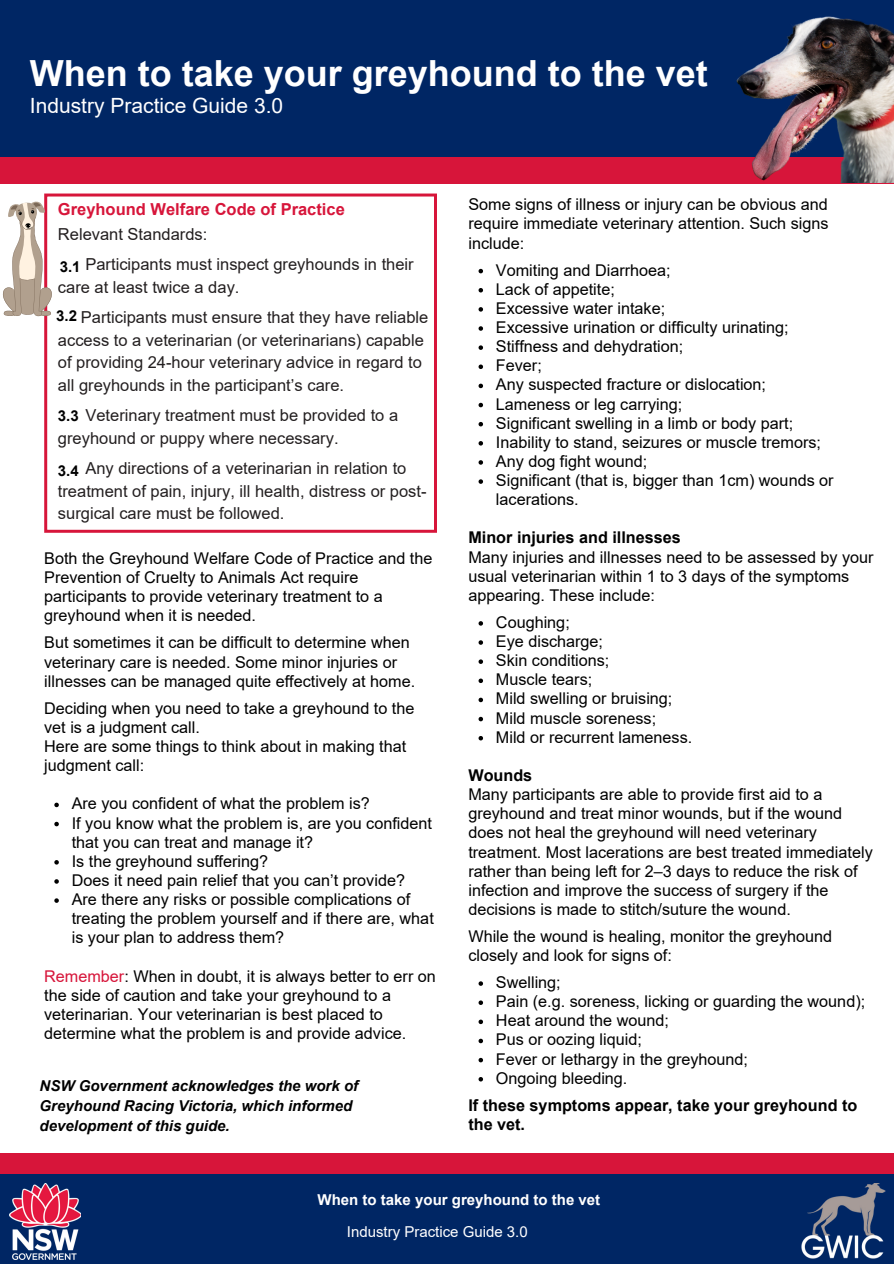
<style>
.page{position:relative;width:894px;height:1264px;background:#fff}
.page>*{position:absolute;margin:0;border:0;box-sizing:border-box;transform-origin:0 0}
.t1{font:700 36px "Arial";color:#fff}
.t2{font:21px "Arial";color:#fff}
.t3{font:16.5px/22.5px "Arial";color:#231f20}
.t4{font:700 16.5px "Arial";color:#d7153a}
.t5{font:16.2px/19.2px "Arial";color:#000}
.t6{font:700 16.2px/19.2px "Arial";color:#000}
.t7{font:italic 700 15px/20.2px "Arial";color:#000}
.t8{font:700 15px "Arial";color:#fff}
.t9{font:15px "Arial";color:#fff}
.t10{font:700 15px "Arial";color:#000}
.s1{font-weight:700;font-size:15px;color:#000}
.s2{color:#d7153a}
</style>
<div class="page">
<svg style="left:44px;top:193px;width:392px;height:340px"></svg>
<svg style="left:3px;top:201px;width:57px;height:115px"></svg>
<div style="left:0;top:0;width:893px;height:157px;background:#002664"></div>
<div style="left:0;top:157px;width:893px;height:26px;background:#d7153a"></div>
<img style="left:736px;top:16px;width:157px;height:166px">
<div style="left:0;top:1153px;width:893px;height:110px;background:#d7153a"></div>
<div style="left:0;top:1173px;width:893px;height:90px;background:#002664"></div>
<img style="left:10px;top:1183px;width:71px;height:76px">
<img style="left:801px;top:1183px;width:84px;height:75px">
<svg style="left:54px;top:802px;width:5px;height:5px"></svg>
<svg style="left:54px;top:821px;width:5px;height:5px"></svg>
<svg style="left:54px;top:860px;width:5px;height:4px"></svg>
<svg style="left:54px;top:879px;width:5px;height:4px"></svg>
<svg style="left:54px;top:898px;width:5px;height:4px"></svg>
<svg style="left:478px;top:269px;width:5px;height:4px"></svg>
<svg style="left:478px;top:288px;width:5px;height:4px"></svg>
<svg style="left:478px;top:307px;width:5px;height:4px"></svg>
<svg style="left:478px;top:326px;width:5px;height:5px"></svg>
<svg style="left:478px;top:345px;width:5px;height:5px"></svg>
<svg style="left:478px;top:364px;width:5px;height:5px"></svg>
<svg style="left:478px;top:383px;width:5px;height:5px"></svg>
<svg style="left:478px;top:403px;width:5px;height:4px"></svg>
<svg style="left:478px;top:422px;width:5px;height:4px"></svg>
<svg style="left:478px;top:441px;width:5px;height:4px"></svg>
<svg style="left:478px;top:460px;width:5px;height:4px"></svg>
<svg style="left:478px;top:479px;width:5px;height:5px"></svg>
<svg style="left:478px;top:621px;width:5px;height:4px"></svg>
<svg style="left:478px;top:640px;width:5px;height:4px"></svg>
<svg style="left:478px;top:659px;width:5px;height:5px"></svg>
<svg style="left:478px;top:678px;width:5px;height:5px"></svg>
<svg style="left:478px;top:697px;width:5px;height:5px"></svg>
<svg style="left:478px;top:716px;width:5px;height:5px"></svg>
<svg style="left:478px;top:736px;width:5px;height:4px"></svg>
<svg style="left:478px;top:981px;width:5px;height:4px"></svg>
<svg style="left:478px;top:1000px;width:5px;height:4px"></svg>
<svg style="left:478px;top:1019px;width:5px;height:5px"></svg>
<svg style="left:478px;top:1038px;width:5px;height:5px"></svg>
<svg style="left:478px;top:1057px;width:5px;height:5px"></svg>
<svg style="left:478px;top:1077px;width:5px;height:4px"></svg>
<h2 class="t1" style="left:30px;top:53px;width:679px">When to take your greyhound to the vet</h2>
<h2 class="t2" style="left:30px;top:93px;width:255px">Industry Practice Guide 3.0</h2>
<h1 class="t4" style="left:58px;top:200px;width:288px">Greyhound Welfare Code of Practice</h1>
<p class="t3" style="left:58px;top:223px;width:151px">Relevant Standards:</p>
<p class="t3" style="left:58px;top:253px;width:357px"><sub>3.1</sub> Participants must inspect greyhounds in their care at least twice a day.</p>
<p class="t3" style="left:81px;top:306px;width:349px">Participants must ensure that they have reliable</p>
<p class="t3" style="left:58px;top:329px;width:367px;text-align:justify">access to a veterinarian (or veterinarians) capable of providing 24-hour veterinary advice in regard to all greyhounds in the participant’s care.</p>
<p class="t3" style="left:58px;top:404px;width:342px"><span class="s1">3.3</span> Veterinary treatment must be provided to a</p>
<p class="t3" style="left:58px;top:427px;width:282px">greyhound or puppy where necessary.</p>
<p class="t3" style="left:85px;top:457px;width:322px">Any directions of a veterinarian in relation to</p>
<p class="t3" style="left:58px;top:480px;width:370px">treatment of pain, injury, ill health, distress or post-</p>
<p class="t3" style="left:58px;top:502px;width:228px">surgical care must be followed.</p>
<h2 class="t10" style="left:56px;top:308px;width:22px">3.2</h2>
<p class="t10" style="left:58px;top:463px;width:22px">3.4</p>
<p class="t5" style="left:44px;top:549px;width:389px">Both the Greyhound Welfare Code of Practice and the Prevention of Cruelty to Animals Act require participants to provide veterinary treatment to a greyhound when it is needed.</p>
<p class="t5" style="left:44px;top:633px;width:372px">But sometimes it can be difficult to determine when veterinary care is needed. Some minor injuries or illnesses can be managed quite effectively at home.</p>
<p class="t5" style="left:44px;top:698px;width:371px">Deciding when you need to take a greyhound to the vet is a judgment call.</p>
<p class="t5" style="left:44px;top:736px;width:363px">Here are some things to think about in making that judgment call:</p>
<p class="t5" style="left:72px;top:794px;width:299px">Are you confident of what the problem is?</p>
<p class="t5" style="left:72px;top:813px;width:361px">If you know what the problem is, are you confident that you can treat and manage it?</p>
<p class="t5" style="left:72px;top:851px;width:198px">Is the greyhound suffering?</p>
<p class="t5" style="left:72px;top:870px;width:334px">Does it need pain relief that you can’t provide?</p>
<p class="t5" style="left:72px;top:889px;width:363px">Are there any risks or possible complications of treating the problem yourself and if there are, what is your plan to address them?</p>
<h2 class="t5" style="left:44px;top:966px;width:393px"><span class="s2">Remember</span>: When in doubt, it is always better to err on the side of caution and take your greyhound to a veterinarian. Your veterinarian is best placed to determine what the problem is and provide advice.</h2>
<p class="t7" style="left:40px;top:1075px;width:320px">NSW Government acknowledges the work of<br>Greyhound Racing Victoria, which informed development of this guide.</p>
<p class="t5" style="left:468px;top:195px;width:361px;text-align:justify">Some signs of illness or injury can be obvious and require immediate veterinary attention. Such signs include:</p>
<p class="t5" style="left:496px;top:260px;width:176px">Vomiting and Diarrhoea;</p>
<p class="t5" style="left:496px;top:279px;width:120px">Lack of appetite;</p>
<p class="t5" style="left:496px;top:299px;width:171px">Excessive water intake;</p>
<p class="t5" style="left:496px;top:318px;width:294px">Excessive urination or difficulty urinating;</p>
<p class="t5" style="left:496px;top:337px;width:189px">Stiffness and dehydration;</p>
<p class="t5" style="left:496px;top:356px;width:47px">Fever;</p>
<p class="t5" style="left:496px;top:375px;width:271px">Any suspected fracture or dislocation;</p>
<p class="t5" style="left:496px;top:394px;width:188px">Lameness or leg carrying;</p>
<p class="t5" style="left:496px;top:413px;width:298px">Significant swelling in a limb or body part;</p>
<p class="t5" style="left:496px;top:432px;width:326px">Inability to stand, seizures or muscle tremors;</p>
<p class="t5" style="left:496px;top:452px;width:153px">Any dog fight wound;</p>
<p class="t5" style="left:496px;top:471px;width:339px">Significant (that is, bigger than 1cm) wounds or lacerations.</p>
<p class="t6" style="left:468px;top:528px;width:214px">Minor injuries and illnesses</p>
<p class="t5" style="left:468px;top:547px;width:406px">Many injuries and illnesses need to be assessed by your usual veterinarian within 1 to 3 days of the symptoms appearing. These include:</p>
<p class="t5" style="left:496px;top:612px;width:75px">Coughing;</p>
<p class="t5" style="left:496px;top:632px;width:109px">Eye discharge;</p>
<p class="t5" style="left:496px;top:651px;width:115px">Skin conditions;</p>
<p class="t5" style="left:496px;top:670px;width:98px">Muscle tears;</p>
<p class="t5" style="left:496px;top:689px;width:178px">Mild swelling or bruising;</p>
<p class="t5" style="left:496px;top:708px;width:162px">Mild muscle soreness;</p>
<p class="t5" style="left:496px;top:727px;width:198px">Mild or recurrent lameness.</p>
<p class="t6" style="left:468px;top:765px;width:65px">Wounds</p>
<p class="t5" style="left:468px;top:785px;width:406px">Many participants are able to provide first aid to a greyhound and treat minor wounds, but if the wound does not heal the greyhound will need veterinary treatment. Most lacerations are best treated immediately rather than being left for 2–3 days to reduce the risk of infection and improve the success of surgery if the decisions is made to stitch/suture the wound.</p>
<p class="t5" style="left:468px;top:926px;width:365px">While the wound is healing, monitor the greyhound closely and look for signs of:</p>
<p class="t5" style="left:496px;top:972px;width:66px">Swelling;</p>
<p class="t5" style="left:496px;top:992px;width:370px">Pain (e.g. soreness, licking or guarding the wound);</p>
<p class="t5" style="left:496px;top:1011px;width:174px">Heat around the wound;</p>
<p class="t5" style="left:496px;top:1030px;width:147px">Pus or oozing liquid;</p>
<p class="t5" style="left:496px;top:1049px;width:253px">Fever or lethargy in the greyhound;</p>
<p class="t5" style="left:496px;top:1068px;width:133px">Ongoing bleeding.</p>
<h2 class="t6" style="left:468px;top:1095px;width:390px">If these symptoms appear, take your greyhound to the vet.</h2>
<p class="t8" style="left:317px;top:1191px;width:284px">When to take your greyhound to the vet</p>
<p class="t9" style="left:347px;top:1223px;width:182px">Industry Practice Guide 3.0</p>
</div>
